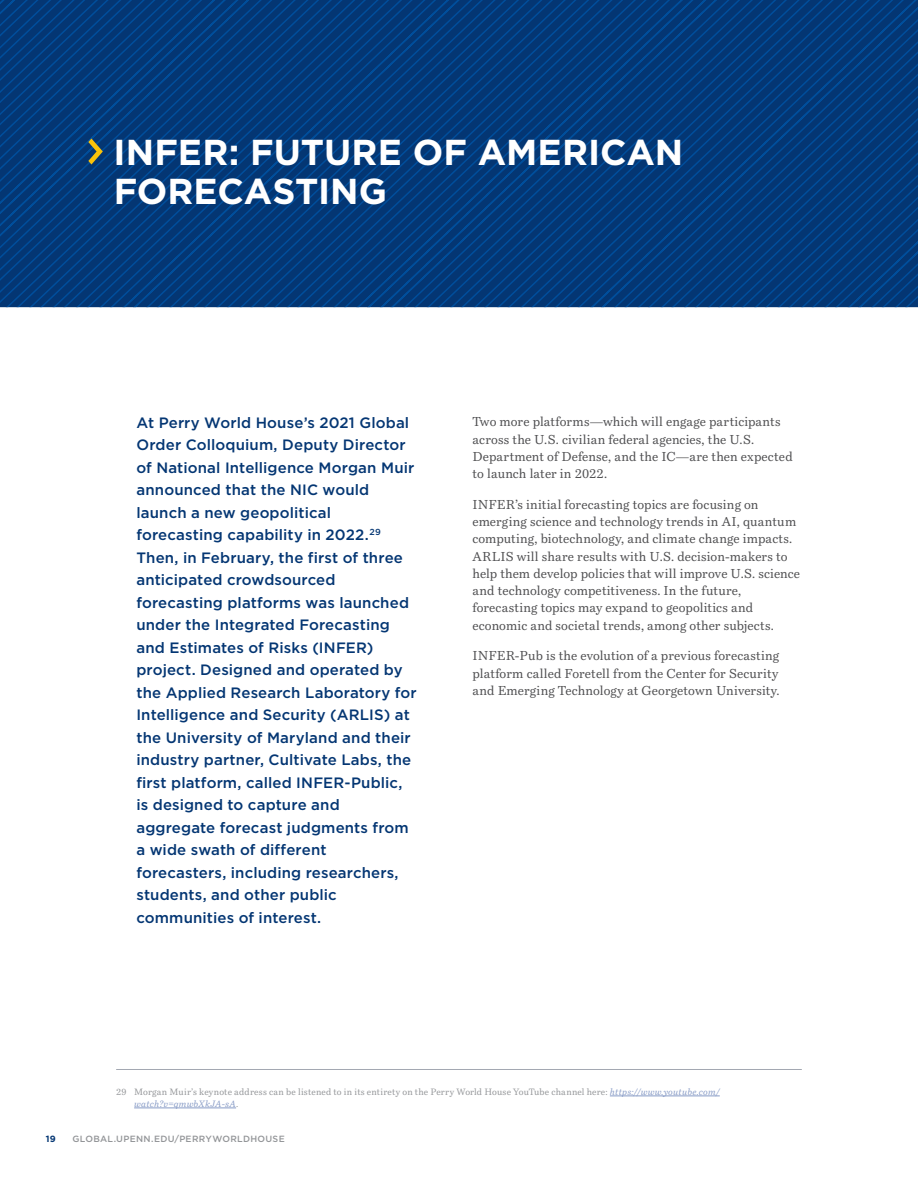
<style>
.page{position:relative;width:918px;height:1188px;background:#fff}
.page>*{position:absolute;margin:0;border:0;box-sizing:border-box;transform-origin:0 0}
.H2_Main_Heading_Styl{font:700 36px/39px "Gotham";color:#fff}
.Intro{font:500 15px/22.5px "Gotham";letter-spacing:.01em;color:#043673}
.Body{font:12.75px/17.2px "Bressay";letter-spacing:.01em;color:#4d4d4f}
.Footnote{font:9px/12px "Bressay";letter-spacing:.025em;color:#939598}
.t1{font:500 9px "Gotham";letter-spacing:.035em;color:#939598}
.t2{font:700 9px "Gotham";color:#043673}
.s1{font-style:italic;color:#879bc6}
</style>
<div class="page">
<svg style="left:0;top:0;width:918px;height:307px;background:#033a7a"></svg>
<svg style="left:88px;top:138px;width:15px;height:27px"></svg>
<hr style="left:116px;top:1069px;width:686px;height:1px;background:#a3a8b2">
<hr style="left:610px;top:1096px;width:110px;height:1px;background:#879bc6">
<hr style="left:134px;top:1108px;width:102px;height:1px;background:#879bc6">
<h2 class="H2_Main_Heading_Styl" style="left:114px;top:131px;width:571px">INFER: FUTURE OF AMERICAN<br>FORECASTING</h2>
<p class="Intro" style="left:136px;top:411px;width:282px">At Perry World House’s 2021 Global Order Colloquium, Deputy Director of National Intelligence Morgan Muir announced that the NIC would launch a new geopolitical forecasting capability in 2022.<sup>29<br></sup>Then, in February, the first of three anticipated crowdsourced forecasting platforms was launched under the Integrated Forecasting and Estimates of Risks (INFER) project. Designed and operated by the Applied Research Laboratory for Intelligence and Security (ARLIS) at the University of Maryland and their industry partner, Cultivate Labs, the first platform, called INFER-Public, is designed to capture and aggregate forecast judgments from a wide swath of different forecasters, including researchers, students, and other public communities of interest.</p>
<p class="Body" style="left:472px;top:413px;width:322px">Two more platforms—which will engage participants across the U.S. civilian federal agencies, the U.S.<br>Department of Defense, and the IC—are then expected to launch later in 2022.</p>
<p class="Body" style="left:472px;top:496px;width:329px">INFER’s initial forecasting topics are focusing on emerging science and technology trends in AI, quantum computing, biotechnology, and climate change impacts.<br>ARLIS will share results with U.S. decision-makers to help them develop policies that will improve U.S. science and technology competitiveness. In the future, forecasting topics may expand to geopolitics and economic and societal trends, among other subjects.</p>
<p class="Body" style="left:472px;top:647px;width:309px;text-align:justify">INFER-Pub is the evolution of a previous forecasting platform called Foretell from the Center for Security and Emerging Technology at Georgetown University.</p>
<p class="Footnote" style="left:134px;top:1086px;width:587px;text-indent:-18px">29 Morgan Muir’s keynote address can be listened to in its entirety on the Perry World House YouTube channel here: <span class="s1">https://www.youtube.com/ watch?v=qmwbXkJA-sA</span>.</p>
<p class="t2" style="left:46px;top:1134px;width:11px">19</p>
<p class="t1" style="left:72px;top:1134px;width:214px">GLOBAL.UPENN.EDU/PERRYWORLDHOUSE</p>
</div>
